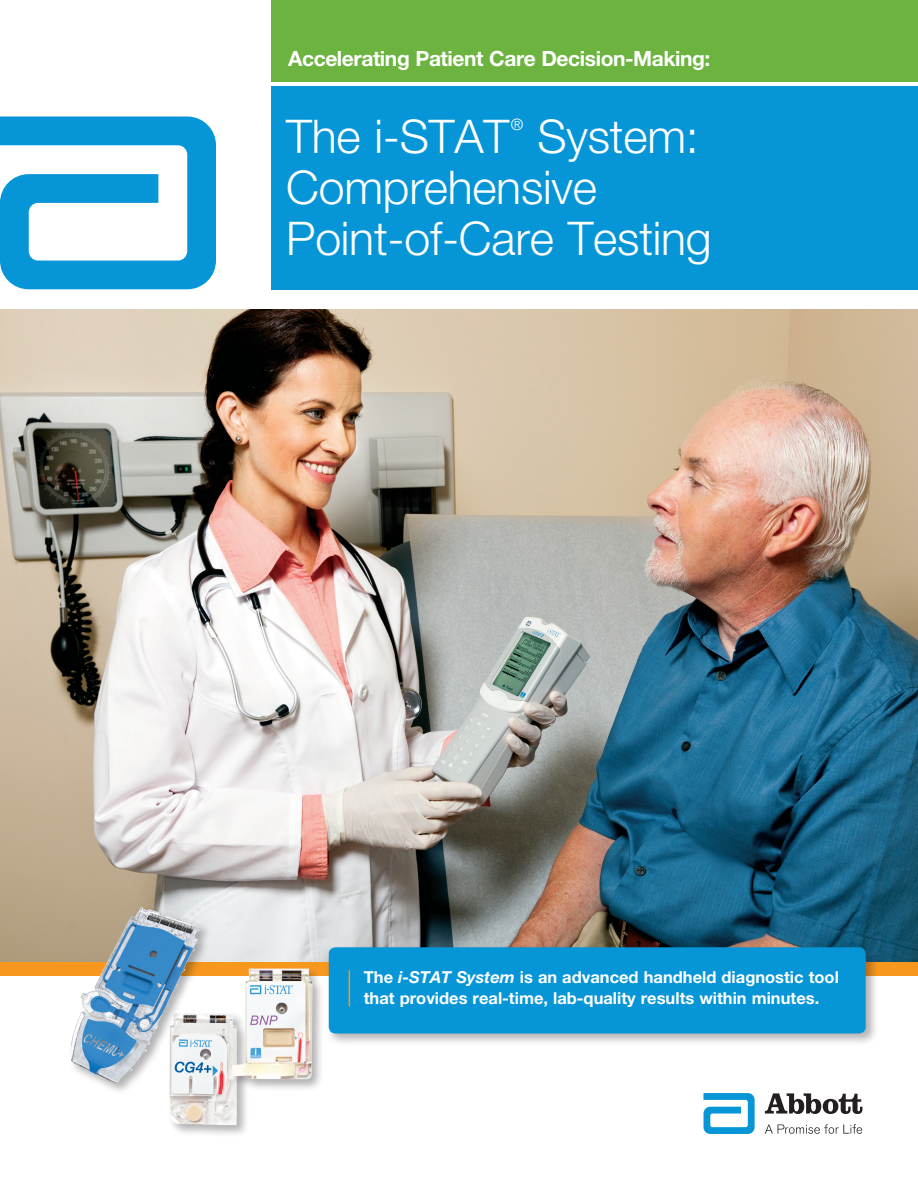
<style>
.page{position:relative;width:918px;height:1188px;background:#fff}
.page>*{position:absolute;margin:0;border:0;box-sizing:border-box;transform-origin:0 0}
.t1{font:300 46.5px/51px "Helvetica Neue";letter-spacing:-.005em;color:#fff}
.t2{font:700 21px "Helvetica Neue";letter-spacing:-.02em;color:#fff}
.t3{font:700 16.5px/21px "Helvetica Neue";color:#fff}
.t4{font:300 15.75px "Helvetica Neue";color:#fff}
.s1{font-style:italic}
</style>
<div class="page">
<div style="left:0;top:950px;width:918px;height:25px;background:#f7971d"></div>
<img style="left:0;top:309px;width:918px;height:653px">
<svg style="left:765px;top:1124px;width:97px;height:10px"></svg>
<svg style="left:704px;top:1093px;width:51px;height:41px"></svg>
<svg style="left:765px;top:1093px;width:97px;height:21px"></svg>
<svg style="left:0;top:117px;width:216px;height:172px"></svg>
<div style="left:272px;top:86px;width:646px;height:203px;background:#0696d7"></div>
<div style="left:272px;top:0;width:646px;height:82px;background:#6cb43f"></div>
<div style="left:325px;top:944px;width:554px;height:102px;background:#231f20;opacity:.35"></div>
<div style="left:329px;top:947px;width:537px;height:87px;background:#0696d7;border-radius:7px"></div>
<hr style="left:349px;top:970px;width:1px;height:36px;background:#f7971d">
<div style="left:167px;top:1011px;width:82px;height:126px;background:#231f20;opacity:.35"></div>
<img style="left:167px;top:1011px;width:82px;height:117px">
<div style="left:229px;top:966px;width:96px;height:126px;background:#231f20;opacity:.35"></div>
<img style="left:225px;top:958px;width:93px;height:125px">
<div style="left:68px;top:905px;width:145px;height:191px;background:#231f20;opacity:.35"></div>
<img style="left:80px;top:907px;width:62px;height:109px">
<p class="t2" style="left:288px;top:46px;width:424px">Accelerating Patient Care Decision-Making:</p>
<p class="t1" style="left:286px;top:110px;width:225px">The i-STAT</p>
<p class="t4" style="left:511px;top:115px;width:14px">®</p>
<p class="t1" style="left:286px;top:110px;width:427px;text-indent:251px">System:<br>Comprehensive<br>Point-of-Care Testing</p>
<p class="t3" style="left:364px;top:966px;width:477px">The <span class="s1">i-STAT System</span> is an advanced handheld diagnostic tool that provides real-time, lab-quality results within minutes.</p>
</div>
